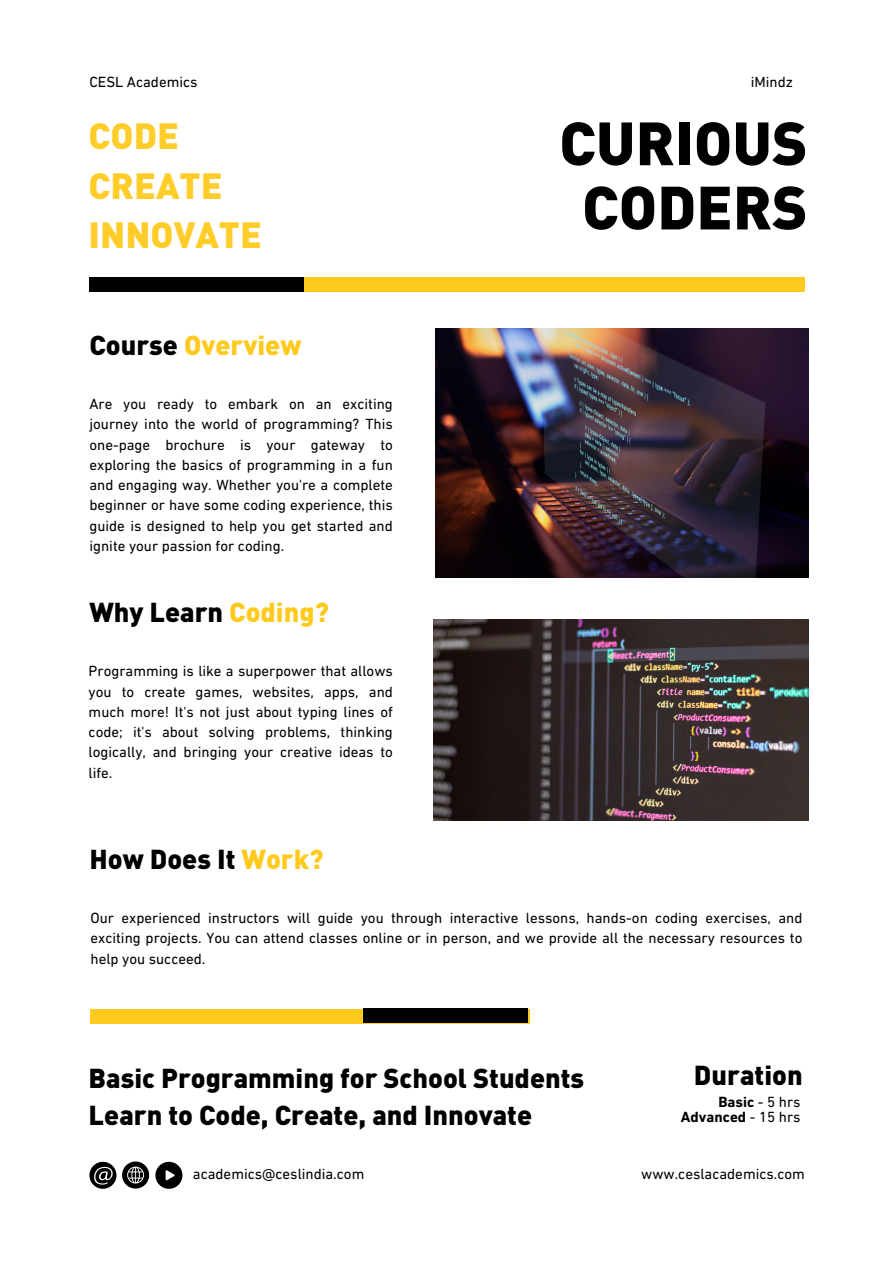
<style>
.page{position:relative;width:894px;height:1264px;background:#fff}
.page>*{position:absolute;margin:0;border:0;box-sizing:border-box;transform-origin:0 0}
.t1{font:900 60px "DIN Pro";color:#000}
.t2{font:900 36px "DIN Pro";color:#ffcc29}
.t3{font:900 27px/37.2px "DIN Pro";color:#000}
.t4{font:900 27px "DIN Pro";color:#ffc91d}
.t5{font:15px/20.2px "DIN Next LT Pro";color:#000;text-align:justify}
.t6{font:700 15px "DIN Next LT Pro";color:#000}
.s1{color:#000}
.s2{color:#ffc91d}
.s3{font-weight:400}
</style>
<div class="page">
<div style="left:89px;top:277px;width:715px;height:15px;background:#ffc91d"></div>
<div style="left:89px;top:277px;width:215px;height:15px;background:#000"></div>
<div style="left:90px;top:1008px;width:439px;height:15px;background:#ffc91d"></div>
<div style="left:363px;top:1008px;width:165px;height:15px;background:#000"></div>
<img style="left:433px;top:619px;width:375px;height:201px">
<img style="left:435px;top:328px;width:373px;height:249px">
<svg style="left:89px;top:1161px;width:27px;height:27px"></svg>
<svg style="left:122px;top:1161px;width:27px;height:27px"></svg>
<svg style="left:155px;top:1161px;width:27px;height:27px"></svg>
<p class="t5" style="left:89px;top:73px;width:110px">CESL Academics</p>
<p class="t5" style="left:750px;top:73px;width:44px">iMindz</p>
<p class="t2" style="left:89px;top:112px;width:92px">CODE</p>
<p class="t2" style="left:89px;top:161px;width:135px">CREATE</p>
<p class="t2" style="left:89px;top:211px;width:175px">INNOVATE</p>
<p class="t4" style="left:89px;top:327px;width:213px"><span class="s1">Course</span> Overview</p>
<p class="t5" style="left:89px;top:395px;width:305px">Are you ready to embark on an exciting journey into the world of programming? This one-page brochure is your gateway to exploring the basics of programming in a fun and engaging way. Whether you're a complete beginner or have some coding experience, this guide is designed to help you get started and ignite your passion for coding.</p>
<p class="t3" style="left:89px;top:592px;width:241px">Why Learn <span class="s2">Coding?</span></p>
<p class="t5" style="left:89px;top:662px;width:306px">Programming is like a superpower that allows you to create games, websites, apps, and much more! It's not just about typing lines of code; it's about solving problems, thinking logically, and bringing your creative ideas to life.</p>
<p class="t3" style="left:89px;top:839px;width:236px">How Does It <span class="s2">Work?</span></p>
<p class="t1" style="left:559px;top:103px;width:250px">CURIOUS</p>
<p class="t1" style="left:582px;top:167px;width:227px">CODERS</p>
<p class="t5" style="left:90px;top:909px;width:713px">Our experienced instructors will guide you through interactive lessons, hands-on coding exercises, and exciting projects. You can attend classes online or in person, and we provide all the necessary resources to help you succeed.</p>
<p class="t3" style="left:89px;top:1058px;width:497px">Basic Programming for School Students<br>Learn to Code, Create, and Innovate</p>
<p class="t3" style="left:693px;top:1055px;width:110px">Duration</p>
<p class="t6" style="left:718px;top:1095px;width:84px">Basic <span class="s3">- 5 hrs</span></p>
<p class="t6" style="left:680px;top:1110px;width:121px">Advanced <span class="s3">- 15 hrs</span></p>
<p class="t5" style="left:193px;top:1165px;width:173px">academics@ceslindia.com</p>
<p class="t5" style="left:641px;top:1165px;width:165px">www.ceslacademics.com</p>
</div>
